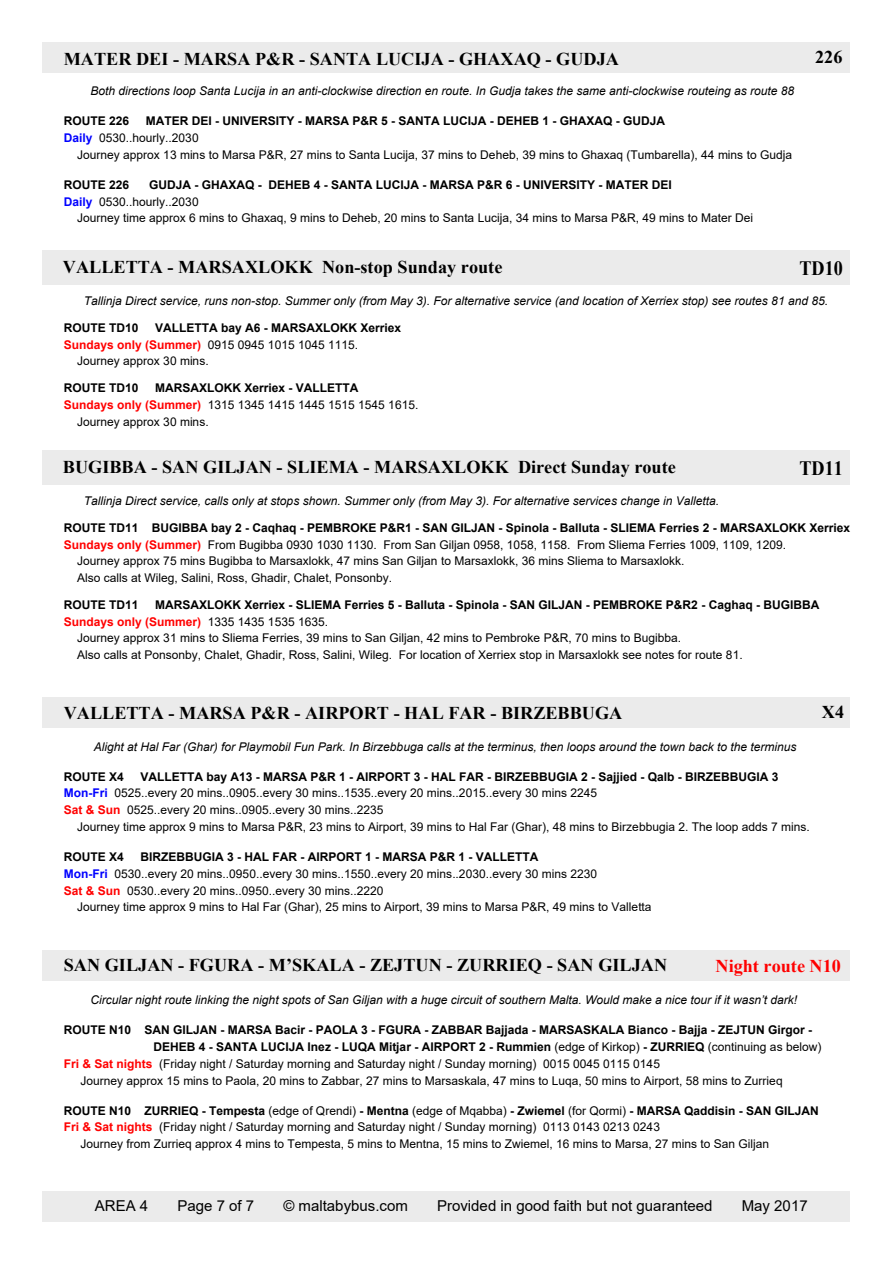
<style>
.page{position:relative;width:893px;height:1263px;background:#fff}
.page>*{position:absolute;margin:0;border:0;box-sizing:border-box;transform-origin:0 0}
.t1{font:700 20.4px "Times New Roman";color:#000;scale:.89 1}
.t2{font:700 18px "Times New Roman";color:#000}
.t3{font:700 18px "Times New Roman";color:#f00}
.t4{font:15px "Arial";color:#000}
.t5{font:12px/16.8px "Arial";color:#000}
.t6{font:700 12px/16.8px "Arial";color:#000}
.t7{font:italic 12px "Arial";color:#000}
.t8{font:700 12px "Arial";color:#f00}
.s1{color:#00f}
.s2{font-weight:400}
.s3{font-weight:700;color:#f00}
.s4{font-weight:400;color:#000}
.s5{font-weight:700}
.s6{font-weight:700;color:#00f}
</style>
<div class="page">
<div style="left:43px;top:43px;width:807px;height:30px;background:#ebebeb"></div>
<div style="left:43px;top:697px;width:807px;height:30px;background:#ebebeb"></div>
<div style="left:43px;top:1191px;width:807px;height:30px;background:#ebebeb"></div>
<div style="left:43px;top:950px;width:807px;height:30px;background:#ebebeb"></div>
<div style="left:43px;top:251px;width:807px;height:34px;background:#ebebeb"></div>
<div style="left:43px;top:451px;width:807px;height:34px;background:#ebebeb"></div>
<h2 class="t2" style="left:64px;top:53px;width:557px">MATER DEI - MARSA P&amp;R - SANTA LUCIJA - GHAXAQ - GUDJA</h2>
<h2 class="t2" style="left:815px;top:51px;width:29px">226</h2>
<p class="t7" style="left:90px;top:87px;width:705px">Both directions loop Santa Lucija in an anti-clockwise direction en route. In Gudja takes the same anti-clockwise routeing as route 88</p>
<p class="t6" style="left:64px;top:114px;width:67px">ROUTE 226</p>
<p class="t6" style="left:64px;top:114px;width:603px;text-indent:82px">MATER DEI - UNIVERSITY - MARSA P&amp;R 5 - SANTA LUCIJA - DEHEB 1 - GHAXAQ - GUDJA<br><span class="s1">Daily</span> <span class="s2">0530..hourly..2030</span></p>
<p class="t5" style="left:77px;top:147px;width:716px">Journey approx 13 mins to Marsa P&amp;R, 27 mins to Santa Lucija, 37 mins to Deheb, 39 mins to Ghaxaq (Tumbarella), 44 mins to Gudja</p>
<p class="t6" style="left:64px;top:177px;width:67px">ROUTE 226</p>
<p class="t6" style="left:64px;top:177px;width:610px;text-indent:85px">GUDJA - GHAXAQ - DEHEB 4 - SANTA LUCIJA - MARSA P&amp;R 6 - UNIVERSITY - MATER DEI<br><span class="s1">Daily</span> <span class="s2">0530..hourly..2030</span></p>
<p class="t5" style="left:77px;top:211px;width:678px">Journey time approx 6 mins to Ghaxaq, 9 mins to Deheb, 20 mins to Santa Lucija, 34 mins to Marsa P&amp;R, 49 mins to Mater Dei</p>
<h2 class="t2" style="left:63px;top:261px;width:441px">VALLETTA - MARSAXLOKK Non-stop Sunday route</h2>
<h1 class="t1" style="left:799px;top:261px;width:50px">TD10</h1>
<p class="t7" style="left:84px;top:296px;width:746px">Tallinja Direct service, runs non-stop. Summer only (from May 3). For alternative service (and location of Xerriex stop) see routes 81 and 85.</p>
<p class="t6" style="left:64px;top:320px;width:76px">ROUTE TD10</p>
<p class="t6" style="left:155px;top:320px;width:248px">VALLETTA bay A6 - MARSAXLOKK Xerriex</p>
<p class="t5" style="left:64px;top:337px;width:296px"><span class="s3">Sundays only (Summer)</span> 0915 0945 1015 1045 1115.</p>
<p class="t5" style="left:77px;top:354px;width:133px">Journey approx 30 mins.</p>
<p class="t6" style="left:64px;top:380px;width:76px">ROUTE TD10</p>
<p class="t6" style="left:155px;top:380px;width:205px">MARSAXLOKK Xerriex - VALLETTA</p>
<p class="t5" style="left:64px;top:397px;width:356px"><span class="s3">Sundays only (Summer)</span> 1315 1345 1415 1445 1515 1545 1615.</p>
<p class="t5" style="left:77px;top:414px;width:133px">Journey approx 30 mins.</p>
<h2 class="t2" style="left:63px;top:461px;width:614px">BUGIBBA - SAN GILJAN - SLIEMA - MARSAXLOKK Direct Sunday route</h2>
<h1 class="t1" style="left:799px;top:462px;width:50px">TD11</h1>
<p class="t7" style="left:84px;top:497px;width:637px">Tallinja Direct service, calls only at stops shown. Summer only (from May 3). For alternative services change in Valletta.</p>
<p class="t6" style="left:64px;top:520px;width:788px">ROUTE TD11 BUGIBBA bay 2 - Caqhaq - PEMBROKE P&amp;R1 - SAN GILJAN - Spinola - Balluta - SLIEMA Ferries 2 - MARSAXLOKK Xerriex</p>
<p class="t5" style="left:64px;top:537px;width:724px"><span class="s3">Sundays only (Summer)</span> From Bugibba 0930 1030 1130. From San Giljan 0958, 1058, 1158. From Sliema Ferries 1009, 1109, 1209.</p>
<p class="t5" style="left:77px;top:554px;width:609px">Journey approx 75 mins Bugibba to Marsaxlokk, 47 mins San Giljan to Marsaxlokk, 36 mins Sliema to Marsaxlokk.</p>
<p class="t5" style="left:77px;top:571px;width:317px">Also calls at Wileg, Salini, Ross, Ghadir, Chalet, Ponsonby.</p>
<p class="t6" style="left:64px;top:597px;width:76px">ROUTE TD11</p>
<p class="t6" style="left:155px;top:597px;width:666px">MARSAXLOKK Xerriex - SLIEMA Ferries 5 - Balluta - Spinola - SAN GILJAN - PEMBROKE P&amp;R2 - Caghaq - BUGIBBA</p>
<p class="t8" style="left:64px;top:617px;width:266px">Sundays only (Summer) <span class="s4">1335 1435 1535 1635.</span></p>
<p class="t5" style="left:77px;top:631px;width:606px">Journey approx 31 mins to Sliema Ferries, 39 mins to San Giljan, 42 mins to Pembroke P&amp;R, 70 mins to Bugibba.</p>
<p class="t5" style="left:77px;top:648px;width:667px">Also calls at Ponsonby, Chalet, Ghadir, Ross, Salini, Wileg. For location of Xerriex stop in Marsaxlokk see notes for route 81.</p>
<h2 class="t2" style="left:64px;top:706px;width:560px">VALLETTA - MARSA P&amp;R - AIRPORT - HAL FAR - BIRZEBBUGA</h2>
<h2 class="t2" style="left:822px;top:706px;width:24px">X4</h2>
<p class="t7" style="left:94px;top:742px;width:704px">Alight at Hal Far (Ghar) for Playmobil Fun Park. In Birzebbuga calls at the terminus, then loops around the town back to the terminus</p>
<p class="t6" style="left:64px;top:769px;width:62px">ROUTE X4</p>
<p class="t5" style="left:64px;top:769px;width:716px;text-indent:77px"><span class="s5">VALLETTA bay A13 - MARSA P&amp;R 1 - AIRPORT 3 - HAL FAR - BIRZEBBUGIA 2 - Sajjied - Qalb - BIRZEBBUGIA 3<br></span><span class="s6">Mon-Fri</span> 0525..every 20 mins..0905..every 30 mins..1535..every 20 mins..2015..every 30 mins 2245<br><span class="s3">Sat &amp; Sun</span> 0525..every 20 mins..0905..every 30 mins..2235</p>
<p class="t5" style="left:77px;top:819px;width:734px">Journey time approx 9 mins to Marsa P&amp;R, 23 mins to Airport, 39 mins to Hal Far (Ghar), 48 mins to Birzebbugia 2. The loop adds 7 mins.</p>
<p class="t6" style="left:64px;top:849px;width:62px">ROUTE X4</p>
<p class="t5" style="left:64px;top:849px;width:535px;text-indent:77px"><span class="s5">BIRZEBBUGIA 3 - HAL FAR - AIRPORT 1 - MARSA P&amp;R 1 - VALLETTA<br></span><span class="s6">Mon-Fri</span> 0530..every 20 mins..0950..every 30 mins..1550..every 20 mins..2030..every 30 mins 2230<br><span class="s3">Sat &amp; Sun</span> 0530..every 20 mins..0950..every 30 mins..2220</p>
<p class="t5" style="left:77px;top:900px;width:576px">Journey time approx 9 mins to Hal Far (Ghar), 25 mins to Airport, 39 mins to Marsa P&amp;R, 49 mins to Valletta</p>
<h2 class="t2" style="left:64px;top:958px;width:605px">SAN GILJAN - FGURA - M’SKALA - ZEJTUN - ZURRIEQ - SAN GILJAN</h2>
<h2 class="t3" style="left:715px;top:959px;width:127px">Night route N10</h2>
<p class="t7" style="left:90px;top:995px;width:708px">Circular night route linking the night spots of San Giljan with a huge circuit of southern Malta. Would make a nice tour if it wasn’t dark!</p>
<p class="t6" style="left:64px;top:1023px;width:750px">ROUTE N10 SAN GILJAN - MARSA Bacir - PAOLA 3 - FGURA - ZABBAR Bajjada - MARSASKALA Bianco - Bajja - ZEJTUN Girgor -</p>
<p class="t6" style="left:154px;top:1039px;width:669px">DEHEB 4 - SANTA LUCIJA Inez - LUQA Mitjar - AIRPORT 2 - Rummien <span class="s2">(edge of Kirkop)</span> - ZURRIEQ <span class="s2">(continuing as below)</span></p>
<p class="t5" style="left:64px;top:1056px;width:598px"><span class="s3">Fri &amp; Sat nights</span> (Friday night / Saturday morning and Saturday night / Sunday morning) 0015 0045 0115 0145</p>
<p class="t5" style="left:80px;top:1073px;width:704px">Journey approx 15 mins to Paola, 20 mins to Zabbar, 27 mins to Marsaskala, 47 mins to Luqa, 50 mins to Airport, 58 mins to Zurrieq</p>
<p class="t6" style="left:64px;top:1103px;width:757px">ROUTE N10 ZURRIEQ - Tempesta <span class="s2">(edge of Qrendi)</span> - Mentna <span class="s2">(edge of Mqabba)</span> - Zwiemel <span class="s2">(for Qormi)</span> - MARSA Qaddisin - SAN GILJAN</p>
<p class="t5" style="left:64px;top:1120px;width:598px"><span class="s3">Fri &amp; Sat nights</span> (Friday night / Saturday morning and Saturday night / Sunday morning) 0113 0143 0213 0243</p>
<p class="t5" style="left:80px;top:1137px;width:690px">Journey from Zurrieq approx 4 mins to Tempesta, 5 mins to Mentna, 15 mins to Zwiemel, 16 mins to Marsa, 27 mins to San Giljan</p>
<p class="t4" style="left:95px;top:1200px;width:55px">AREA 4</p>
<p class="t4" style="left:177px;top:1200px;width:78px">Page 7 of 7</p>
<p class="t4" style="left:283px;top:1200px;width:126px">© maltabybus.com</p>
<p class="t4" style="left:437px;top:1200px;width:277px">Provided in good faith but not guaranteed</p>
<p class="t4" style="left:742px;top:1200px;width:67px">May 2017</p>
</div>
